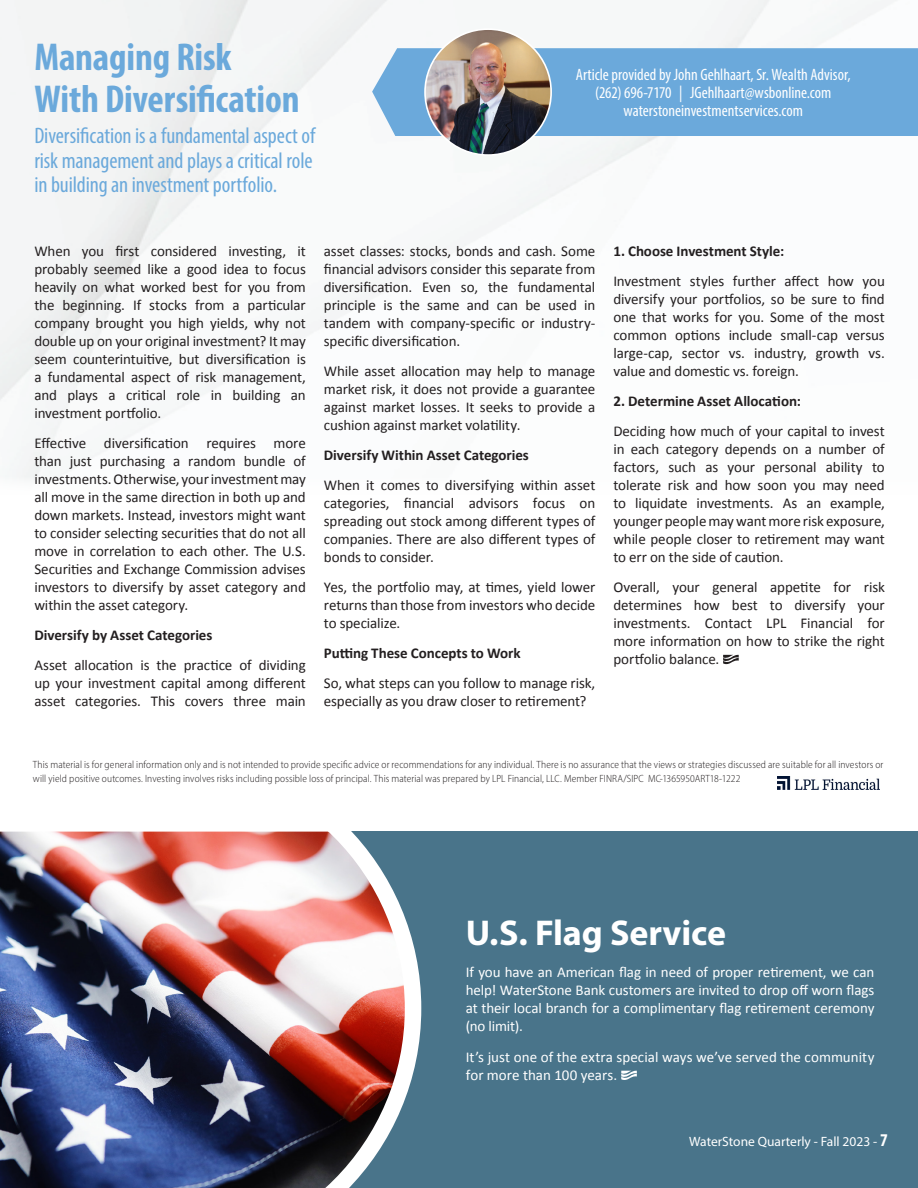
<style>
.page{position:relative;width:918px;height:1188px;background:#fff}
.page>*{position:absolute;margin:0;border:0;box-sizing:border-box;transform-origin:0 0}
.t1{font:700 condensed 39px/42px "Myriad Pro";letter-spacing:-.005em;color:#6ba9db}
.Body_text{font:700 36px "Myriad Pro";letter-spacing:-.005em;color:#fff}
.t2{font:condensed 22.5px/24.3px "Myriad Pro";letter-spacing:-.005em;color:#6ba9db;text-align:justify}
.t3{font:condensed 16.5px "Myriad Pro";color:#fff}
.t4{font:15px/18px "Calibri";letter-spacing:-.005em;color:#231f20;text-align:justify}
.Body_text-2{font:15px/18px "Calibri";color:#fff;text-align:justify}
.t5{font:700 15px "Calibri";letter-spacing:-.005em;color:#231f20}
.t6{font:13.5px "Myriad Pro";color:#fff}
.Disclaimer{font:10.5px/13.5px "Myriad Variable Concept";letter-spacing:.01em;color:#231f20}
.s1{font-weight:700;font-stretch:condensed;font-size:18px}
</style>
<div class="page">
<div style="left:0;top:832px;width:918px;height:356px;background:#49748a"></div>
<img style="left:0;top:831px;width:421px;height:357px">
<svg style="left:621px;top:1071px;width:16px;height:9px"></svg>
<div style="left:372px;top:48px;width:546px;height:88px;background:#6ba9db"></div>
<img style="left:425px;top:29px;width:126px;height:126px">
<svg style="left:723px;top:655px;width:16px;height:10px"></svg>
<img style="left:778px;top:777px;width:101px;height:12px">
<p class="t1" style="left:34px;top:35px;width:267px">Managing Risk<br>With Diversification</p>
<p class="t2" style="left:34px;top:123px;width:282px">Diversification is a fundamental aspect of risk management and plays a critical role in building an investment portfolio.</p>
<p class="t3" style="left:576px;top:65px;width:276px">Article provided by John Gehlhaart, Sr. Wealth Advisor,</p>
<p class="t3" style="left:595px;top:83px;width:238px">(262) 696-7170 | JGehlhaart@wsbonline.com</p>
<p class="t3" style="left:623px;top:101px;width:181px">waterstoneinvestmentservices.com</p>
<p class="t4" style="left:34px;top:242px;width:273px">When you first considered investing, it probably seemed like a good idea to focus heavily on what worked best for you from the beginning. If stocks from a particular company brought you high yields, why not double up on your original investment? It may seem counterintuitive, but diversification is a fundamental aspect of risk management, and plays a critical role in building an investment portfolio.</p>
<p class="t4" style="left:34px;top:434px;width:273px">Effective diversification requires more than just purchasing a random bundle of investments. Otherwise, your investment may all move in the same direction in both up and down markets. Instead, investors might want to consider selecting securities that do not all move in correlation to each other. The U.S.<br>Securities and Exchange Commission advises investors to diversify by asset category and within the asset category.</p>
<p class="t5" style="left:34px;top:625px;width:180px">Diversify by Asset Categories</p>
<p class="t4" style="left:34px;top:656px;width:273px">Asset allocation is the practice of dividing up your investment capital among different asset categories. This covers three main</p>
<p class="t4" style="left:324px;top:242px;width:273px">asset classes: stocks, bonds and cash. Some financial advisors consider this separate from diversification. Even so, the fundamental principle is the same and can be used in tandem with company-specific or industry&shy;specific diversification.</p>
<p class="t4" style="left:324px;top:362px;width:273px">While asset allocation may help to manage market risk, it does not provide a guarantee against market losses. It seeks to provide a cushion against market volatility.</p>
<p class="t5" style="left:324px;top:445px;width:207px">Diversify Within Asset Categories</p>
<p class="t4" style="left:324px;top:476px;width:273px">When it comes to diversifying within asset categories, financial advisors focus on spreading out stock among different types of companies. There are also different types of bonds to consider.</p>
<p class="t4" style="left:324px;top:578px;width:273px">Yes, the portfolio may, at times, yield lower returns than those from investors who decide to specialize.</p>
<p class="t5" style="left:324px;top:643px;width:198px">Putting These Concepts to Work</p>
<p class="t4" style="left:324px;top:674px;width:273px">So, what steps can you follow to manage risk, especially as you draw closer to retirement?</p>
<p class="t5" style="left:613px;top:241px;width:172px">1. Choose Investment Style:</p>
<p class="t4" style="left:613px;top:272px;width:273px">Investment styles further affect how you diversify your portfolios, so be sure to find one that works for you. Some of the most common options include small-cap versus large-cap, sector vs. industry, growth vs. value and domestic vs. foreign.</p>
<p class="t5" style="left:613px;top:391px;width:189px">2. Determine Asset Allocation:</p>
<p class="t4" style="left:613px;top:422px;width:273px">Deciding how much of your capital to invest in each category depends on a number of factors, such as your personal ability to tolerate risk and how soon you may need to liquidate investments. As an example, younger people may want more risk exposure, while people closer to retirement may want to err on the side of caution.</p>
<p class="t4" style="left:613px;top:578px;width:273px">Overall, your general appetite for risk determines how best to diversify your investments. Contact LPL Financial for more information on how to strike the right portfolio balance.</p>
<p class="Disclaimer" style="left:33px;top:758px;width:852px">This material is for general information only and is not intended to provide specific advice or recommendations for any individual. There is no assurance that the views or strategies discussed are suitable for all investors or will yield positive outcomes. Investing involves risks including possible loss of principal. This material was prepared by LPL Financial, LLC. Member FINRA/SIPC MC-1365950ART18-1222</p>
<p class="Body_text" style="left:466px;top:909px;width:262px">U.S. Flag Service</p>
<p class="Body_text-2" style="left:466px;top:962px;width:410px">If you have an American flag in need of proper retirement, we can help! WaterStone Bank customers are invited to drop off worn flags at their local branch for a complimentary flag retirement ceremony (no limit).</p>
<p class="Body_text-2" style="left:466px;top:1048px;width:410px">It’s just one of the extra special ways we’ve served the community for more than 100 years.</p>
<p class="t6" style="left:689px;top:1134px;width:200px">WaterStone Quarterly - Fall 2023 - <span class="s1">7</span></p>
</div>
